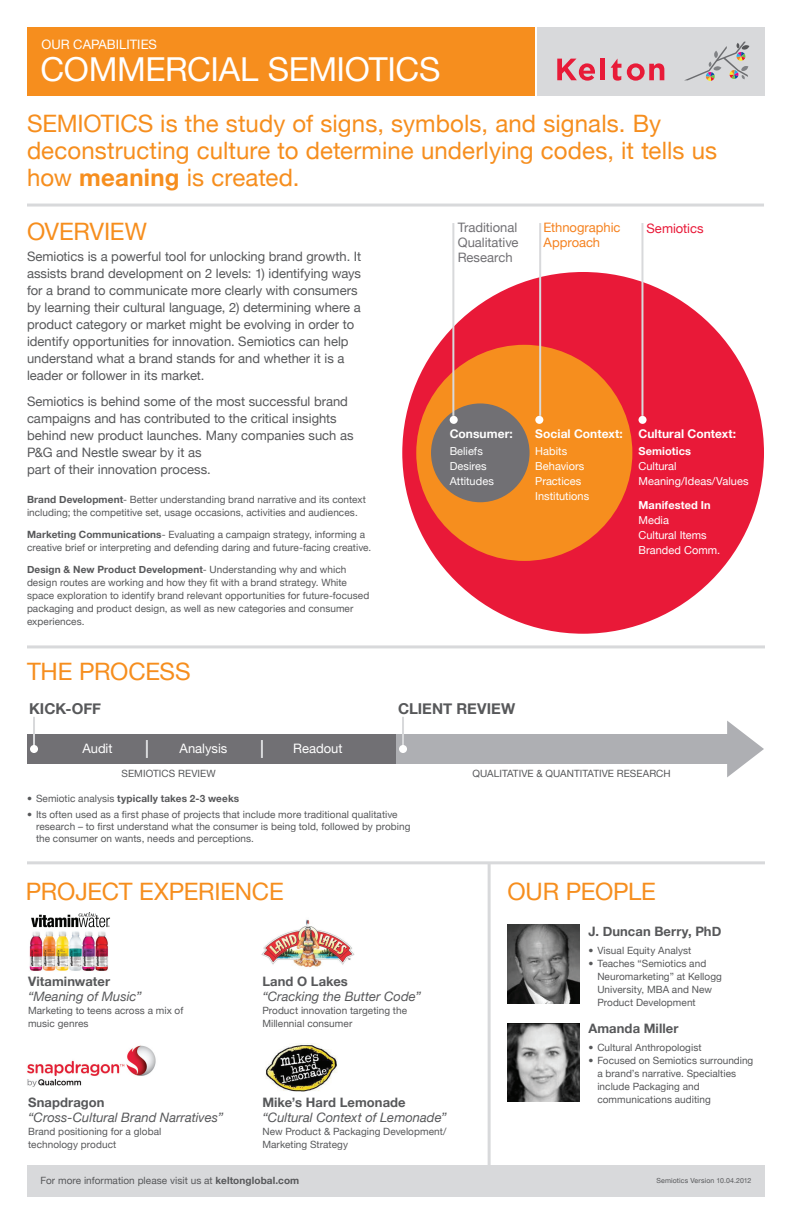
<style>
.page{position:relative;width:792px;height:1224px;background:#fff}
.page>*{position:absolute;margin:0;border:0;box-sizing:border-box;transform-origin:0 0}
.t1{font:33px "Helvetica Neue";letter-spacing:-.01em;color:#fff}
.t2{font:24px/27px "Helvetica Neue";color:#f68e1e}
.t3{font:700 15px "Helvetica Neue";color:#57585a}
.t4{font:13px/17px "Helvetica Neue";color:#57585a}
.t5{font:italic 13px "Helvetica Neue";color:#57585a}
.t6{font:700 13px "Helvetica Neue";letter-spacing:.005em;color:#57585a}
.t7{font:13px "Helvetica Neue";color:#fff}
.t8{font:13px/15px "Helvetica Neue";letter-spacing:-.005em;color:#717074;text-align:justify}
.t9{font:13px/15px "Helvetica Neue";color:#f58220}
.t10{font:13px "Helvetica Neue";color:#e91938}
.t11{font:700 12px "Helvetica Neue";letter-spacing:.005em;color:#fff}
.t12{font:11px/15px "Helvetica Neue";letter-spacing:.005em;color:#fff}
.t13{font:700 11px "Helvetica Neue";letter-spacing:.01em;color:#fff}
.t14{font:10px/13px "Helvetica Neue";letter-spacing:.005em;color:#57585a}
.t15{font:700 10px "Helvetica Neue";letter-spacing:.015em;color:#57585a}
.t16{font:7px "Helvetica Neue";letter-spacing:.02em;color:#57585a}
.s1{font-weight:700}
.s2{font-weight:400}
</style>
<div class="page">
<hr style="left:488px;top:863px;width:3px;height:316px;background:#d8d9db">
<div style="left:538px;top:27px;width:227px;height:68px;background:#d8d9db"></div>
<div style="left:27px;top:1165px;width:738px;height:32px;background:#d8d9db"></div>
<div style="left:27px;top:27px;width:508px;height:68px;background:#f68e1e"></div>
<svg style="left:684px;top:42px;width:65px;height:39px"></svg>
<svg style="left:557px;top:59px;width:38px;height:22px"></svg>
<div style="left:600px;top:59px;width:5px;height:21px;background:#e81b38"></div>
<svg style="left:627px;top:63px;width:37px;height:18px"></svg>
<svg style="left:611px;top:59px;width:10px;height:22px"></svg>
<img style="left:508px;top:924px;width:72px;height:79px">
<img style="left:508px;top:1024px;width:72px;height:78px">
<img style="left:261px;top:919px;width:94px;height:49px">
<img style="left:27px;top:1045px;width:129px;height:42px">
<img style="left:266px;top:1044px;width:72px;height:48px">
<hr style="left:27px;top:645px;width:738px;height:3px;background:#d8d9db">
<hr style="left:27px;top:204px;width:737px;height:3px;background:#d8d9db">
<hr style="left:27px;top:861px;width:738px;height:3px;background:#d8d9db">
<div style="left:27px;top:734px;width:369px;height:30px;background:#717074"></div>
<div style="left:402px;top:272px;width:362px;height:362px;background:#e91938;border-radius:50%"></div>
<div style="left:416px;top:345px;width:216px;height:216px;background:#f68e1e;border-radius:50%"></div>
<div style="left:431px;top:403px;width:99px;height:99px;background:#717074;border-radius:50%"></div>
<div style="left:639px;top:416px;width:8px;height:8px;background:#fff;border-radius:50%"></div>
<div style="left:535px;top:416px;width:8px;height:8px;background:#fff;border-radius:50%"></div>
<div style="left:450px;top:416px;width:8px;height:8px;background:#fff;border-radius:50%"></div>
<hr style="left:641px;top:223px;width:2px;height:193px;background:#d8d9db">
<hr style="left:539px;top:223px;width:2px;height:193px;background:#d8d9db">
<hr style="left:452px;top:223px;width:2px;height:193px;background:#d8d9db">
<hr style="left:33px;top:717px;width:2px;height:31px;background:#d8d9db">
<svg style="left:261px;top:740px;width:2px;height:18px"></svg>
<svg style="left:146px;top:740px;width:2px;height:18px"></svg>
<div style="left:396px;top:734px;width:331px;height:30px;background:#aeafb3"></div>
<svg style="left:727px;top:721px;width:37px;height:56px"></svg>
<div style="left:30px;top:745px;width:8px;height:8px;background:#fff;border-radius:50%"></div>
<hr style="left:402px;top:717px;width:2px;height:31px;background:#d8d9db">
<div style="left:399px;top:745px;width:8px;height:8px;background:#fff;border-radius:50%"></div>
<img style="left:29px;top:931px;width:79px;height:40px">
<img style="left:31px;top:912px;width:80px;height:16px">
<h3 class="t7" style="left:42px;top:37px;width:117px">OUR CAPABILITIES</h3>
<h1 class="t1" style="left:40px;top:49px;width:402px">COMMERCIAL SEMIOTICS</h1>
<h2 class="t2" style="left:27px;top:110px;width:692px">SEMIOTICS is the study of signs, symbols, and signals. By deconstructing culture to determine underlying codes, it tells us how <span class="s1">meaning</span> is created.</h2>
<h2 class="t2" style="left:27px;top:217px;width:122px">OVERVIEW</h2>
<p class="t4" style="left:27px;top:248px;width:336px">Semiotics is a powerful tool for unlocking brand growth. It assists brand development on 2 levels: 1) identifying ways for a brand to communicate more clearly with consumers by learning their cultural language, 2) determining where a product category or market might be evolving in order to identify opportunities for innovation. Semiotics can help understand what a brand stands for and whether it is a leader or follower in its market.</p>
<h3 class="t4" style="left:27px;top:393px;width:328px">Semiotics is behind some of the most successful brand campaigns and has contributed to the critical insights behind new product launches. Many companies such as P&amp;G and Nestle swear by it as<br>part of their innovation process.</h3>
<p class="t14" style="left:27px;top:493px;width:341px"><span class="s1">Brand Development</span>- Better understanding brand narrative and its context including; the competitive set, usage occasions, activities and audiences.</p>
<p class="t14" style="left:27px;top:528px;width:346px"><span class="s1">Marketing Communications</span>- Evaluating a campaign strategy, informing a creative brief or interpreting and defending daring and future-facing creative.</p>
<p class="t14" style="left:27px;top:563px;width:344px"><span class="s1">Design &amp; New Product Development</span>- Understanding why and which design routes are working and how they fit with a brand strategy. White space exploration to identify brand relevant opportunities for future-focused packaging and product design, as well as new categories and consumer experiences.</p>
<h2 class="t2" style="left:27px;top:658px;width:165px">THE PROCESS</h2>
<h3 class="t8" style="left:458px;top:220px;width:62px">Traditional Qualitative Research</h3>
<p class="t11" style="left:450px;top:427px;width:65px">Consumer:</p>
<p class="t12" style="left:450px;top:443px;width:46px">Beliefs<br>Desires<br>Attitudes</p>
<h3 class="t3" style="left:29px;top:700px;width:74px">KICK-OFF</h3>
<h3 class="t3" style="left:398px;top:700px;width:119px">CLIENT REVIEW</h3>
<h3 class="t7" style="left:82px;top:741px;width:32px">Audit</h3>
<h3 class="t7" style="left:180px;top:741px;width:49px">Analysis</h3>
<h3 class="t7" style="left:293px;top:741px;width:51px">Readout</h3>
<h3 class="t9" style="left:543px;top:220px;width:79px">Ethnographic<br>Approach</h3>
<h3 class="t10" style="left:647px;top:220px;width:59px">Semiotics</h3>
<p class="t11" style="left:535px;top:427px;width:89px">Social Context:</p>
<p class="t12" style="left:535px;top:443px;width:55px">Habits<br>Behaviors<br>Practices<br>Institutions</p>
<p class="t11" style="left:639px;top:427px;width:99px">Cultural Context:</p>
<p class="t13" style="left:639px;top:444px;width:54px">Semiotics</p>
<p class="t12" style="left:639px;top:458px;width:112px">Cultural<br>Meaning/Ideas/Values</p>
<p class="t13" style="left:639px;top:498px;width:74px">Manifested In</p>
<p class="t12" style="left:639px;top:512px;width:83px">Media<br>Cultural Items<br>Branded Comm.</p>
<p class="t14" style="left:122px;top:767px;width:96px">SEMIOTICS REVIEW</p>
<p class="t14" style="left:473px;top:767px;width:200px">QUALITATIVE &amp; QUANTITATIVE RESEARCH</p>
<p class="t15" style="left:27px;top:792px;width:214px"><span class="s2">• Semiotic analysis</span> typically takes 2-3 weeks</p>
<p class="t14" style="left:36px;top:809px;width:376px;line-height:12px;text-indent:-9px">• Its often used as a first phase of projects that include more traditional qualitative research – to first understand what the consumer is being told, followed by probing the consumer on wants, needs and perceptions.</p>
<h2 class="t2" style="left:26px;top:877px;width:259px">PROJECT EXPERIENCE</h2>
<h3 class="t6" style="left:28px;top:973px;width:84px">Vitaminwater</h3>
<h3 class="t5" style="left:28px;top:989px;width:115px">“Meaning of Music”</h3>
<p class="t14" style="left:28px;top:1004px;width:157px">Marketing to teens across a mix of music genres</p>
<h3 class="t6" style="left:28px;top:1094px;width:78px">Snapdragon</h3>
<h3 class="t5" style="left:28px;top:1109px;width:197px">“Cross-Cultural Brand Narratives”</h3>
<p class="t14" style="left:28px;top:1124px;width:135px">Brand positioning for a global technology product</p>
<h3 class="t6" style="left:262px;top:973px;width:87px">Land O Lakes</h3>
<h3 class="t5" style="left:262px;top:989px;width:160px">“Cracking the Butter Code”</h3>
<p class="t14" style="left:262px;top:1004px;width:146px">Product innovation targeting the<br>Millennial consumer</p>
<h3 class="t6" style="left:262px;top:1094px;width:145px">Mike’s Hard Lemonade</h3>
<h3 class="t5" style="left:262px;top:1109px;width:186px">“Cultural Context of Lemonade”</h3>
<p class="t14" style="left:262px;top:1124px;width:186px">New Product &amp; Packaging Development/<br>Marketing Strategy</p>
<h2 class="t2" style="left:508px;top:877px;width:150px">OUR PEOPLE</h2>
<h3 class="t6" style="left:588px;top:923px;width:135px">J. Duncan Berry, PhD</h3>
<p class="t14" style="left:588px;top:943px;width:104px">• Visual Equity Analyst</p>
<p class="t14" style="left:597px;top:956px;width:126px;text-indent:-9px">• Teaches “Semiotics and<br>Neuromarketing” at Kellogg<br>University, MBA and New<br>Product Development</p>
<h3 class="t6" style="left:588px;top:1020px;width:92px">Amanda Miller</h3>
<p class="t14" style="left:588px;top:1040px;width:115px">• Cultural Anthropologist</p>
<p class="t14" style="left:597px;top:1053px;width:157px;text-indent:-9px">• Focused on Semiotics surrounding a brand’s narrative. Specialties include Packaging and communications auditing</p>
<p class="t14" style="left:40px;top:1174px;width:260px">For more information please visit us at <span class="s1">keltonglobal.com</span></p>
<p class="t16" style="left:656px;top:1177px;width:97px">Semiotics Version 10.04.2012</p>
</div>
